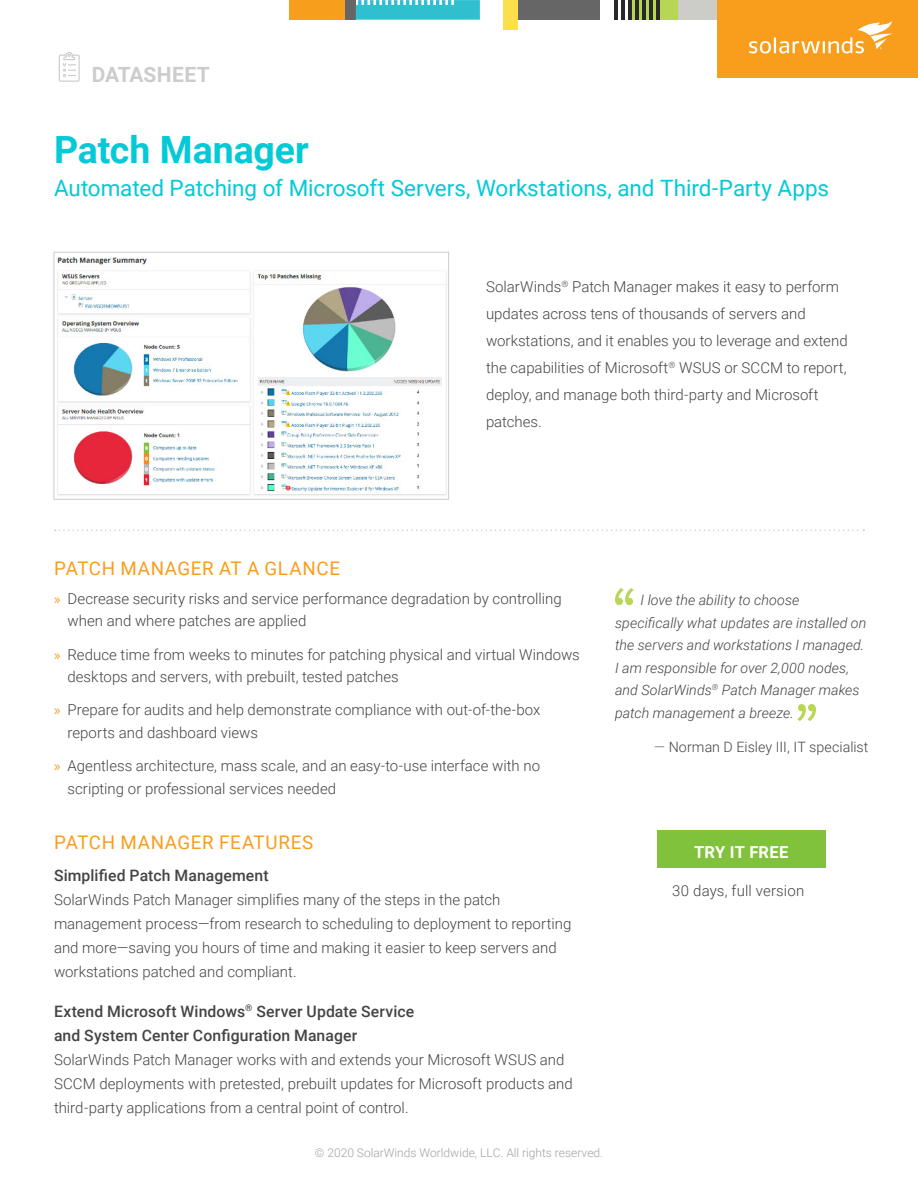
<style>
.page{position:relative;width:918px;height:1188px;background:#fff}
.page>*{position:absolute;margin:0;border:0;box-sizing:border-box;transform-origin:0 0}
.Name_of_Case_Study{font:700 37.5px "Roboto";letter-spacing:-.005em;color:#04c9d7}
.Name_of_Case_Study-2{font:22.5px "Roboto";letter-spacing:-.005em;color:#04c9d7}
.t1{font:700 21px "Roboto";letter-spacing:.01em;color:#ccc}
.Section_Headline{font:18.75px "Roboto";letter-spacing:.035em;color:#f99d1c}
.Section_Headline_L1{font:18.75px "Roboto";letter-spacing:.035em;color:#f99d1c}
.CTA_Button{font:700 16.5px "Roboto";letter-spacing:.015em;color:#fff}
.Feature_Name{font:500 15.75px/24px "Roboto";letter-spacing:.01em;color:#444}
.Lead_Paragraph{font:300 15px/27px "Roboto";color:#444}
.Introduction{font:300 15px/24px "Roboto";color:#444}
.Sidebar_CTA{font:300 15px "Roboto";letter-spacing:.01em;color:#444}
.Sidebar_Pull-Quote{font:italic 300 14.25px/22.5px "Roboto";letter-spacing:.005em;color:#444}
.Sidebar_Quote_Author{font:300 14.25px "Roboto";letter-spacing:.005em;color:#444}
.t2{font:300 12px "Roboto";color:#a1a1a1}
.s1{font-family:"Myriad Pro";font-weight:400;color:#f99d1c}
.s2{color:#666}
</style>
<div class="page">
<div style="left:504px;top:0;width:96px;height:20px;background:#666"></div>
<div style="left:504px;top:0;width:14px;height:29px;background:#fbe04b"></div>
<div style="left:289px;top:0;width:57px;height:20px;background:#f79e1c"></div>
<div style="left:346px;top:0;width:10px;height:20px;background:#666"></div>
<svg style="left:356px;top:0;width:124px;height:20px;background:#46c5d4"></svg>
<div style="left:630px;top:0;width:75px;height:20px;background:#b8d654"></div>
<hr style="left:615px;top:0;width:3px;height:19px;background:#292929">
<hr style="left:622px;top:0;width:3px;height:19px;background:#292929">
<hr style="left:629px;top:0;width:3px;height:19px;background:#292929">
<hr style="left:636px;top:0;width:3px;height:19px;background:#292929">
<hr style="left:643px;top:0;width:3px;height:19px;background:#292929">
<hr style="left:650px;top:0;width:3px;height:19px;background:#292929">
<hr style="left:657px;top:0;width:3px;height:19px;background:#292929">
<div style="left:678px;top:0;width:40px;height:20px;background:#ccccc9"></div>
<div style="left:718px;top:0;width:200px;height:78px;background:#f99d1c"></div>
<svg style="left:749px;top:21px;width:144px;height:32px"></svg>
<svg style="left:59px;top:52px;width:21px;height:30px"></svg>
<svg style="left:615px;top:588px;width:19px;height:17px"></svg>
<svg style="left:797px;top:704px;width:19px;height:17px"></svg>
<img style="left:57px;top:257px;width:390px;height:239px">
<div style="left:54px;top:252px;width:395px;height:247px;border:1px solid #ccc"></div>
<svg style="left:55px;top:529px;width:809px;height:2px"></svg>
<div style="left:657px;top:830px;width:169px;height:37px;background:#81c23c"></div>
<h3 class="t1" style="left:92px;top:60px;width:120px">DATASHEET</h3>
<p class="Name_of_Case_Study" style="left:54px;top:124px;width:256px">Patch Manager</p>
<p class="Name_of_Case_Study-2" style="left:54px;top:173px;width:777px">Automated Patching of Microsoft Servers, Workstations, and Third-Party Apps</p>
<p class="Lead_Paragraph" style="left:486px;top:272px;width:363px">SolarWinds<sup>®</sup> Patch Manager makes it easy to perform updates across tens of thousands of servers and workstations, and it enables you to leverage and extend the capabilities of Microsoft<sup>®</sup> WSUS or SCCM to report, deploy, and manage both third-party and Microsoft patches.</p>
<p class="Section_Headline" style="left:54px;top:555px;width:287px">PATCH MANAGER AT A GLANCE</p>
<p class="Lead_Paragraph" style="left:68px;top:587px;width:496px;line-height:22.5px;text-indent:-14px"><span class="s1">»</span> Decrease security risks and service performance degradation by controlling when and where patches are applied</p>
<p class="Lead_Paragraph" style="left:68px;top:643px;width:514px;line-height:22.5px;text-indent:-14px"><span class="s1">»</span> Reduce time from weeks to minutes for patching physical and virtual Windows desktops and servers, with prebuilt, tested patches</p>
<p class="Lead_Paragraph" style="left:68px;top:698px;width:474px;line-height:22.5px;text-indent:-14px"><span class="s1">»</span> Prepare for audits and help demonstrate compliance with out-of-the-box reports and dashboard views</p>
<p class="Lead_Paragraph" style="left:68px;top:754px;width:474px;line-height:22.5px;text-indent:-14px"><span class="s1">»</span> Agentless architecture, mass scale, and an easy-to-use interface with no scripting or professional services needed</p>
<p class="Sidebar_Pull-Quote" style="left:615px;top:588px;width:253px;text-indent:26px">I love the ability to choose specifically what updates are installed on the servers and workstations I managed.<br>I am responsible for over 2,000 nodes, and SolarWinds<sup>®</sup> Patch Manager makes patch management a breeze.</p>
<p class="Sidebar_Quote_Author" style="left:654px;top:737px;width:216px"><span class="s2">—</span> Norman D Eisley III, IT specialist</p>
<p class="Section_Headline_L1" style="left:54px;top:829px;width:261px">PATCH MANAGER FEATURES</p>
<p class="Feature_Name" style="left:54px;top:862px;width:216px">Simplified Patch Management</p>
<p class="Introduction" style="left:54px;top:887px;width:519px">SolarWinds Patch Manager simplifies many of the steps in the patch management process—from research to scheduling to deployment to reporting and more—saving you hours of time and making it easier to keep servers and workstations patched and compliant.</p>
<p class="Feature_Name" style="left:54px;top:999px;width:362px">Extend Microsoft Windows<sup>®</sup> Server Update Service and System Center Configuration Manager</p>
<p class="Introduction" style="left:54px;top:1047px;width:520px">SolarWinds Patch Manager works with and extends your Microsoft WSUS and<br>SCCM deployments with pretested, prebuilt updates for Microsoft products and third-party applications from a central point of control.</p>
<p class="t2" style="left:315px;top:1144px;width:290px">© 2020 SolarWinds Worldwide, LLC. All rights reserved.</p>
<p class="CTA_Button" style="left:694px;top:840px;width:96px">TRY IT FREE</p>
<p class="Sidebar_CTA" style="left:672px;top:880px;width:133px">30 days, full version</p>
</div>
